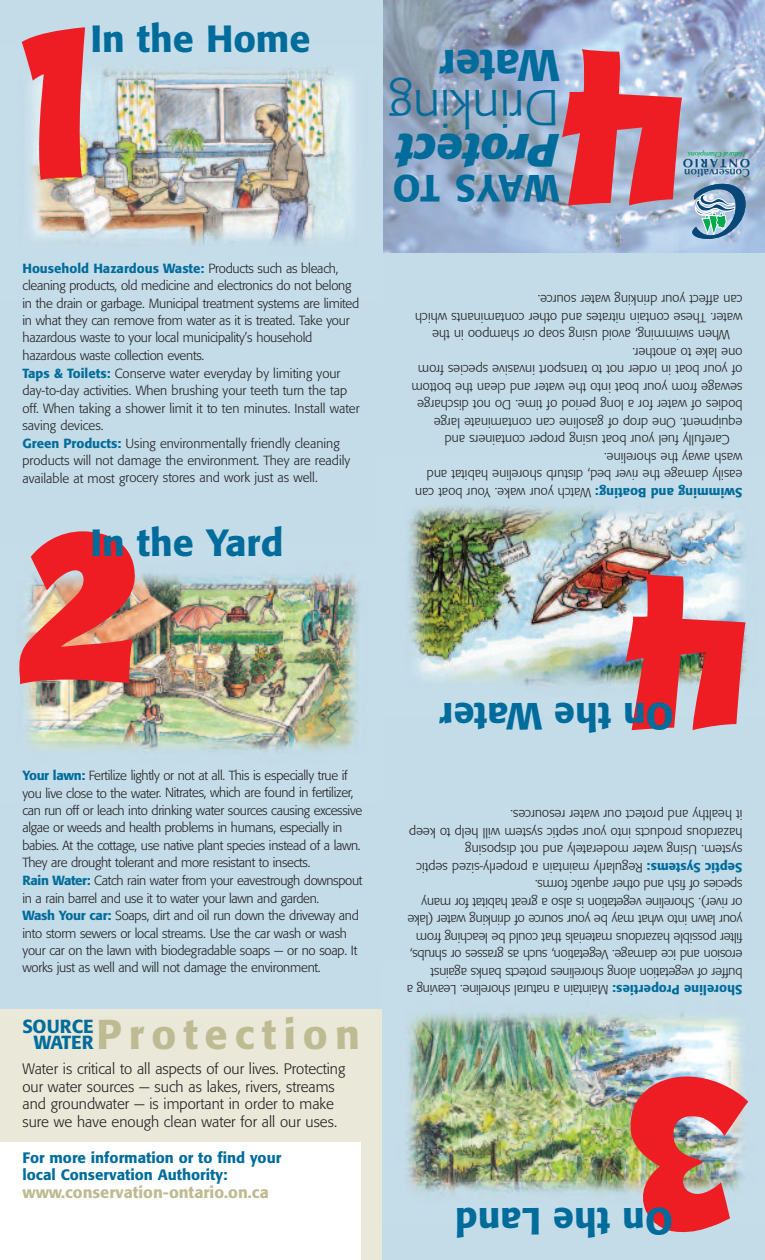
<style>
.page{position:relative;width:765px;height:1260px;background:#fff}
.page>*{position:absolute;margin:0;border:0;box-sizing:border-box;transform-origin:0 0}
.t1{font:900 250px "Jacoby ICG";color:#ee1d23}
.t2{font:300 50px "Formata";color:#006c9b}
.t3{font:italic 700 46.25px "Formata";color:#006c9b}
.t4{font:500 43.75px "Formata";letter-spacing:-.01em;color:#006c9b}
.t5{font:500 41.25px "Formata";letter-spacing:.175em;color:#bebb92}
.t6{font:500 37.5px "Formata";color:#006c9b}
.t7{font:500 18.75px "Formata";color:#006c9b}
.t8{font:500 16.25px "Formata";color:#bebb92}
.t9{font:300 15px/17.5px "Formata";color:#231f20}
.t10{font:500 15px/17.5px "Formata";color:#006c9b}
.t11{font:300 13.12px/17.5px "Formata";letter-spacing:-.02em;color:#231f20}
.t12{font:300 13.12px/17.5px "Formata";color:#231f20}
.t13{font:700 12.25px "Optima";letter-spacing:.15em;color:#084777}
.t14{font:600 11.12px "Optima";color:#084777}
.t15{font:italic 600 7.12px "Optima";color:#00a94e}
.s1{font-weight:500;color:#006c9b}
.s2{font-size:18.75px;color:#006c9b}
</style>
<div class="page">
<div style="left:0;top:1009px;width:382px;height:251px;background:#e9e8d9"></div>
<div style="left:0;top:1142px;width:361px;height:118px;background:#fff"></div>
<img style="left:0;top:46px;width:382px;height:254px">
<img style="left:383px;top:963px;width:382px;height:259px">
<img style="left:375px;top:455px;width:390px;height:260px">
<img style="left:0;top:543px;width:382px;height:260px">
<img style="left:384px;top:0;width:381px;height:253px">
<svg style="left:692px;top:184px;width:54px;height:55px;background:#739eb4"></svg>
<h1 class="t1" style="left:11px;top:-55px;width:89px">1</h1>
<h3 class="t6" style="left:91px;top:23px;width:222px">In the Home</h3>
<p class="t12" style="left:22px;top:260px;width:339px"><span class="s1">Household Hazardous Waste:</span> Products such as bleach, cleaning products, old medicine and electronics do not belong in the drain or garbage. Municipal treatment systems are limited in what they can remove from water as it is treated. Take your hazardous waste to your local municipality’s household hazardous waste collection events.<br><span class="s1">Taps &amp; Toilets:</span> Conserve water everyday by limiting your day-to-day activities. When brushing your teeth turn the tap off. When taking a shower limit it to ten minutes. Install water saving devices.<br><span class="s1">Green Products:</span> Using environmentally friendly cleaning products will not damage the environment. They are readily available at most grocery stores and work just as well.</p>
<h3 class="t6" style="left:91px;top:527px;width:194px">In the Yard</h3>
<h1 class="t1" style="left:11px;top:449px;width:130px">2</h1>
<p class="t11" style="left:22px;top:768px;width:341px"><span class="s1">Your lawn:</span> Fertilize lightly or not at all. This is especially true if you live close to the water. Nitrates, which are found in fertilizer, can run off or leach into drinking water sources causing excessive algae or weeds and health problems in humans, especially in babies. At the cottage, use native plant species instead of a lawn.<br>They are drought tolerant and more resistant to insects.<br><span class="s1">Rain Water:</span> Catch rain water from your eavestrough downspout in a rain barrel and use it to water your lawn and garden.<br><span class="s1">Wash Your car:</span> Soaps, dirt and oil run down the driveway and into storm sewers or local streams. Use the car wash or wash your car on the lawn with biodegradable soaps — or no soap. It works just as well and will not damage the environment.</p>
<h3 class="t5" style="left:34px;top:1017px;width:328px"><span class="s2">WATER</span>Protection</h3>
<h3 class="t7" style="left:22px;top:1018px;width:73px">SOURCE</h3>
<p class="t9" style="left:22px;top:1061px;width:324px">Water is critical to all aspects of our lives. Protecting our water sources — such as lakes, rivers, streams and groundwater — is important in order to make sure we have enough clean water for all our uses.</p>
<p class="t10" style="left:22px;top:1150px;width:260px">For more information or to find your local Conservation Authority:</p>
<p class="t8" style="left:22px;top:1185px;width:248px">www.conservation-ontario.on.ca</p>
<h3 class="t4" style="left:559px;top:84px;width:121px;rotate:-180deg">Water</h3>
<h1 class="t1" style="left:690px;top:285px;width:134px;rotate:-180deg">4</h1>
<h2 class="t2" style="left:559px;top:128px;width:171px;rotate:-180deg">Drinking</h2>
<h3 class="t3" style="left:559px;top:171px;width:163px;rotate:-180deg">Protect</h3>
<p class="t15" style="left:745px;top:157px;width:59px;rotate:-180deg">Natural Champions</p>
<p class="t13" style="left:750px;top:168px;width:69px;rotate:-180deg">ONTARIO</p>
<p class="t14" style="left:750px;top:177px;width:67px;rotate:-180deg">Conservation</p>
<h3 class="t6" style="left:559px;top:204px;width:168px;rotate:-180deg">WAYS TO</h3>
<p class="t12" style="left:742px;top:308px;width:206px;rotate:-180deg">can affect your drinking water source.</p>
<p class="t12" style="left:742px;top:325px;width:329px;rotate:-180deg">water. These contain nitrates and other contaminants which</p>
<p class="t12" style="left:730px;top:343px;width:299px;rotate:-180deg">When swimming, avoid using soap or shampoo in the</p>
<p class="t12" style="left:742px;top:360px;width:112px;rotate:-180deg">one lake to another.</p>
<p class="t12" style="left:742px;top:378px;width:326px;rotate:-180deg">of your boat in order not to transport invasive species from</p>
<p class="t12" style="left:742px;top:395px;width:332px;rotate:-180deg">sewage from your boat into the water and clean the bottom</p>
<p class="t12" style="left:742px;top:413px;width:327px;rotate:-180deg">bodies of water for a long period of time. Do not discharge</p>
<p class="t12" style="left:742px;top:430px;width:310px;rotate:-180deg">equipment. One drop of gasoline can contaminate large</p>
<p class="t12" style="left:730px;top:448px;width:287px;rotate:-180deg">Carefully fuel your boat using proper containers and</p>
<p class="t12" style="left:742px;top:465px;width:140px;rotate:-180deg">wash away the shoreline.</p>
<p class="t12" style="left:742px;top:483px;width:317px;rotate:-180deg">easily damage the river bed, disturb shoreline habitat and</p>
<p class="t12" style="left:742px;top:500px;width:329px;rotate:-180deg"><span class="s1">Swimming and Boating:</span> Watch your wake. Your boat can</p>
<h1 class="t1" style="left:753px;top:810px;width:134px;rotate:-180deg">4</h1>
<h3 class="t6" style="left:674px;top:732px;width:236px;rotate:-180deg">On the Water</h3>
<p class="t11" style="left:743px;top:998px;width:337px;rotate:-180deg"><span class="s1">Shoreline Properties:</span> Maintain a natural shoreline. Leaving a buffer of vegetation along shorelines protects banks against erosion and ice damage. Vegetation, such as grasses or shrubs, filter possible hazardous materials that could be leaching from your lawn into what may be your source of drinking water (lake or river). Shoreline vegetation is also a great habitat for many species of fish and other aquatic forms.<br><span class="s1">Septic Systems:</span> Regularly maintain a properly-sized septic system. Using water moderately and not disposing hazardous products into your septic system will help to keep it healthy and protect our water resources.</p>
<h1 class="t1" style="left:752px;top:1314px;width:130px;rotate:-180deg">3</h1>
<h3 class="t6" style="left:673px;top:1237px;width:219px;rotate:-180deg">On the Land</h3>
</div>
